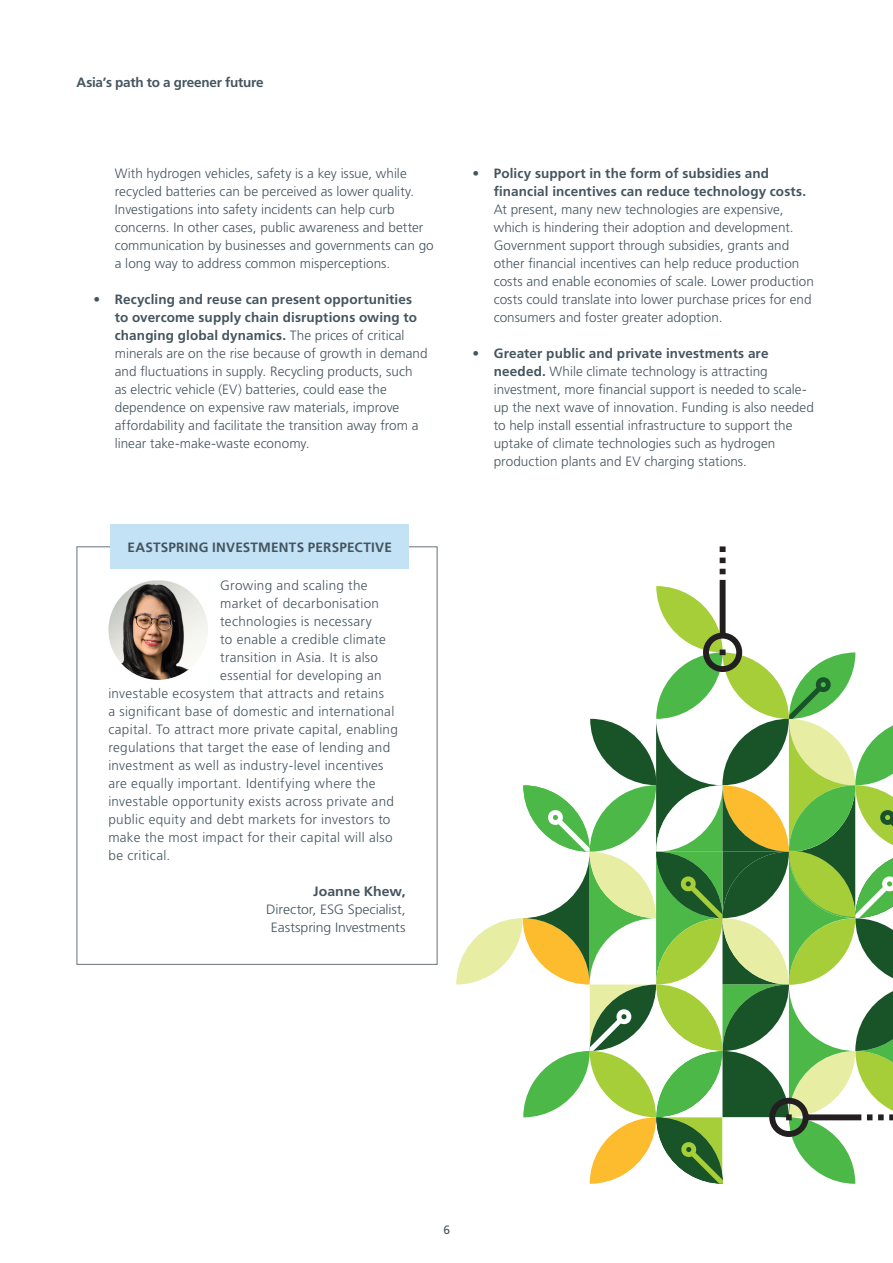
<style>
.page{position:relative;width:893px;height:1263px;background:#fff}
.page>*{position:absolute;margin:0;border:0;box-sizing:border-box;transform-origin:0 0}
.New_Callout_name_tit{font:300 13.5px/18px "Frutiger LT Std";color:#45555f}
.New_bodytext_no_inde{font:300 13.5px "Frutiger LT Std";letter-spacing:.025em;color:#45555f}
.New_Callout_name_tit-2{font:300 13.5px/18px "Frutiger LT Std";color:#45555f;text-align:center;scale:1.04 1}
.New_Subhead{font:700 13.5px "Frutiger LT Std";letter-spacing:.015em;color:#45555f}
.Cover_Header{font:700 13.5px "Frutiger LT Pro";letter-spacing:-.015em;color:#45555f}
.New_Callout_name_tit-3{font:700 13.5px "Frutiger LT Std";color:#45555f;scale:1.04 1}
.t1{font:12px "Frutiger LT Pro";color:#45555f}
.s1{font-weight:700}
</style>
<div class="page">
<svg style="left:456px;top:546px;width:437px;height:638px"></svg>
<img style="left:108px;top:580px;width:100px;height:100px">
<div style="left:111px;top:524px;width:298px;height:44px;background:#c3e2f5"></div>
<p class="Cover_Header" style="left:77px;top:74px;width:189px">Asia’s path to a greener future</p>
<p class="New_Callout_name_tit" style="left:115px;top:164px;width:320px">With hydrogen vehicles, safety is a key issue, while recycled batteries can be perceived as lower quality.<br>Investigations into safety incidents can help curb concerns. In other cases, public awareness and better communication by businesses and governments can go a long way to address common misperceptions.</p>
<p class="New_Callout_name_tit" style="left:115px;top:290px;width:314px;text-indent:-21px"><span class="s1">• Recycling and reuse can present opportunities to overcome supply chain disruptions owing to changing global dynamics.</span> The prices of critical minerals are on the rise because of growth in demand and fluctuations in supply. Recycling products, such as electric vehicle (EV) batteries, could ease the dependence on expensive raw materials, improve affordability and facilitate the transition away from a linear take-make-waste economy.</p>
<p class="New_Subhead" style="left:128px;top:539px;width:266px">EASTSPRING INVESTMENTS PERSPECTIVE</p>
<p class="New_bodytext_no_inde" style="left:220px;top:578px;width:149px">Growing and scaling the</p>
<p class="New_bodytext_no_inde" style="left:220px;top:596px;width:160px">market of decarbonisation</p>
<p class="New_bodytext_no_inde" style="left:220px;top:614px;width:153px">technologies is necessary</p>
<p class="New_bodytext_no_inde" style="left:220px;top:632px;width:167px">to enable a credible climate</p>
<p class="New_bodytext_no_inde" style="left:220px;top:650px;width:159px">transition in Asia. It is also</p>
<p class="New_bodytext_no_inde" style="left:220px;top:668px;width:163px">essential for developing an</p>
<p class="New_bodytext_no_inde" style="left:108px;top:686px;width:277px">investable ecosystem that attracts and retains</p>
<p class="New_bodytext_no_inde" style="left:108px;top:704px;width:287px">a significant base of domestic and international</p>
<p class="New_bodytext_no_inde" style="left:108px;top:722px;width:291px">capital. To attract more private capital, enabling</p>
<p class="New_bodytext_no_inde" style="left:108px;top:740px;width:283px">regulations that target the ease of lending and</p>
<p class="New_bodytext_no_inde" style="left:108px;top:758px;width:277px">investment as well as industry-level incentives</p>
<p class="New_bodytext_no_inde" style="left:108px;top:776px;width:269px">are equally important. Identifying where the</p>
<p class="New_bodytext_no_inde" style="left:108px;top:794px;width:287px">investable opportunity exists across private and</p>
<p class="New_bodytext_no_inde" style="left:108px;top:812px;width:284px">public equity and debt markets for investors to</p>
<p class="New_bodytext_no_inde" style="left:108px;top:830px;width:286px">make the most impact for their capital will also</p>
<p class="New_bodytext_no_inde" style="left:108px;top:848px;width:63px">be critical.</p>
<p class="New_Callout_name_tit-3" style="left:313px;top:884px;width:90px">Joanne Khew,</p>
<p class="New_Callout_name_tit-2" style="left:266px;top:901px;width:135px">Director, ESG Specialist,<br>Eastspring Investments</p>
<p class="New_Callout_name_tit" style="left:494px;top:164px;width:322px;text-indent:-21px"><span class="s1">• Policy support in the form of subsidies and financial incentives can reduce technology costs.<br></span>At present, many new technologies are expensive, which is hindering their adoption and development.<br>Government support through subsidies, grants and other financial incentives can help reduce production costs and enable economies of scale. Lower production costs could translate into lower purchase prices for end consumers and foster greater adoption.</p>
<p class="New_Callout_name_tit" style="left:494px;top:344px;width:322px;text-indent:-21px"><span class="s1">• Greater public and private investments are needed.</span> While climate technology is attracting investment, more financial support is needed to scale&shy;up the next wave of innovation. Funding is also needed to help install essential infrastructure to support the uptake of climate technologies such as hydrogen production plants and EV charging stations.</p>
<p class="t1" style="left:444px;top:1222px;width:8px">6</p>
</div>
